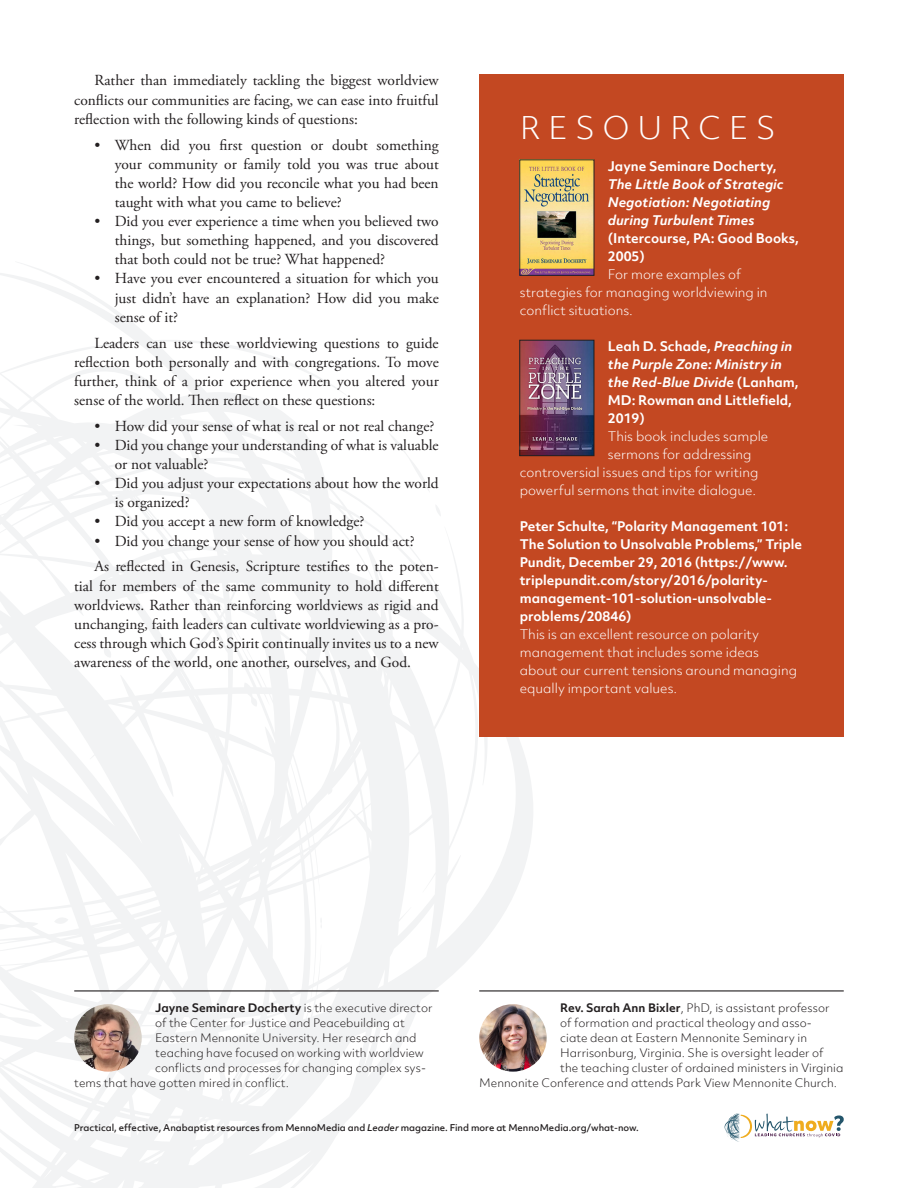
<style>
.page{position:relative;width:918px;height:1188px;background:#fff}
.page>*{position:absolute;margin:0;border:0;box-sizing:border-box;transform-origin:0 0}
.Sidebar_Title_Large{font:300 30px "Objektiv Mk 2";letter-spacing:.25em;color:#fff}
.Main_Body{font:15.3px/19.2px "Adobe Garamond Pro";color:#231f20;text-align:justify}
.Sidebar_Body{font:300 12.75px/18px "Objektiv Mk 2";color:#fff}
.Sidebar_Body-2{font:italic 700 12.75px/18px "Objektiv Mk 2";color:#fff}
.Sidebar_Body-3{font:700 12.75px/18px "Objektiv Mk 2";color:#fff}
.Author_Bio{font:300 11.25px "Objektiv Mk 2";color:#231f20}
.t1{font:500 9px "Objektiv Mk 2";color:#231f20}
.s1{font-style:normal}
.s2{font-weight:700}
.s3{font-style:italic}
</style>
<div class="page">
<svg style="left:0;top:263px;width:533px;height:925px"></svg>
<svg style="left:725px;top:1114px;width:119px;height:28px"></svg>
<div style="left:479px;top:74px;width:365px;height:663px;background:#c34822"></div>
<hr style="left:74px;top:990px;width:365px;height:2px;background:#231f20">
<hr style="left:479px;top:990px;width:365px;height:2px;background:#231f20">
<img style="left:74px;top:1004px;width:68px;height:68px;border-radius:34px">
<img style="left:479px;top:1004px;width:68px;height:68px;border-radius:34px">
<img style="left:521px;top:342px;width:71px;height:112px">
<div style="left:519px;top:340px;width:75px;height:116px;border:1px solid #231f20"></div>
<img style="left:521px;top:161px;width:71px;height:113px">
<div style="left:519px;top:159px;width:75px;height:117px;border:1px solid #231f20"></div>
<p class="Main_Body" style="left:74px;top:71px;width:366px;text-indent:20px">Rather than immediately tackling the biggest worldview conflicts our communities are facing, we can ease into fruitful reflection with the following kinds of questions:</p>
<p class="Main_Body" style="left:115px;top:136px;width:325px;text-indent:-20px">• When did you first question or doubt something your community or family told you was true about the world? How did you reconcile what you had been taught with what you came to believe?</p>
<p class="Main_Body" style="left:115px;top:212px;width:326px;text-indent:-20px">• Did you ever experience a time when you believed two things, but something happened, and you discovered that both could not be true? What happened?</p>
<p class="Main_Body" style="left:115px;top:269px;width:326px;text-indent:-20px">• Have you ever encountered a situation for which you just didn’t have an explanation? How did you make sense of it?</p>
<p class="Main_Body" style="left:74px;top:334px;width:366px;text-indent:20px">Leaders can use these worldviewing questions to guide reflection both personally and with congregations. To move further, think of a prior experience when you altered your sense of the world. Then reflect on these questions:</p>
<p class="Main_Body" style="left:94px;top:417px;width:341px">• How did your sense of what is real or not real change?</p>
<p class="Main_Body" style="left:115px;top:436px;width:325px;text-indent:-20px">• Did you change your understanding of what is valuable or not valuable?</p>
<p class="Main_Body" style="left:115px;top:474px;width:326px;text-indent:-20px">• Did you adjust your expectations about how the world is organized?</p>
<p class="Main_Body" style="left:94px;top:512px;width:272px">• Did you accept a new form of knowledge?</p>
<p class="Main_Body" style="left:94px;top:532px;width:322px">• Did you change your sense of how you should act?</p>
<p class="Main_Body" style="left:74px;top:557px;width:366px;text-indent:20px">As reflected in Genesis, Scripture testifies to the poten&shy;tial for members of the same community to hold different worldviews. Rather than reinforcing worldviews as rigid and unchanging, faith leaders can cultivate worldviewing as a pro&shy;cess through which God’s Spirit continually invites us to a new awareness of the world, one another, ourselves, and God.</p>
<p class="Sidebar_Title_Large" style="left:520px;top:107px;width:258px">RESOURCES</p>
<p class="Sidebar_Body-2" style="left:608px;top:156px;width:193px"><span class="s1">Jayne Seminare Docherty,<br></span>The Little Book of Strategic<br>Negotiation: Negotiating during Turbulent Times <span class="s1">(Intercourse, PA: Good Books,<br>2005)</span></p>
<p class="Sidebar_Body" style="left:520px;top:265px;width:249px;text-indent:88px">For more examples of strategies for managing worldviewing in conflict situations.</p>
<p class="Sidebar_Body-2" style="left:608px;top:336px;width:192px"><span class="s1">Leah D. Schade,</span> Preaching in the Purple Zone: Ministry in the Red-Blue Divide <span class="s1">(Lanham,<br>MD: Rowman and Littlefield,<br>2019)</span></p>
<p class="Sidebar_Body" style="left:608px;top:427px;width:162px">This book includes sample</p>
<p class="Sidebar_Body" style="left:608px;top:445px;width:145px">sermons for addressing</p>
<p class="Sidebar_Body" style="left:520px;top:463px;width:240px">controversial issues and tips for writing</p>
<p class="Sidebar_Body" style="left:520px;top:481px;width:238px">powerful sermons that invite dialogue.</p>
<p class="Sidebar_Body-3" style="left:520px;top:516px;width:284px">Peter Schulte, “Polarity Management 101:<br>The Solution to Unsolvable Problems,” Triple Pundit, December 29, 2016 (https://www. triplepundit.com/story/2016/polarity&shy;management-101-solution-unsolvable&shy;problems/20846)</p>
<p class="Sidebar_Body" style="left:520px;top:625px;width:279px">This is an excellent resource on polarity management that includes some ideas about our current tensions around managing equally important values.</p>
<p class="Author_Bio" style="left:155px;top:1000px;width:279px"><span class="s2">Jayne Seminare Docherty</span> is the executive director</p>
<p class="Author_Bio" style="left:155px;top:1015px;width:251px">of the Center for Justice and Peacebuilding at</p>
<p class="Author_Bio" style="left:155px;top:1030px;width:263px">Eastern Mennonite University. Her research and</p>
<p class="Author_Bio" style="left:155px;top:1045px;width:270px">teaching have focused on working with worldview</p>
<p class="Author_Bio" style="left:155px;top:1060px;width:272px">conflicts and processes for changing complex sys-</p>
<p class="Author_Bio" style="left:74px;top:1075px;width:216px">tems that have gotten mired in conflict.</p>
<p class="Author_Bio" style="left:560px;top:1000px;width:271px"><span class="s2">Rev. Sarah Ann Bixler</span>, PhD, is assistant professor</p>
<p class="Author_Bio" style="left:560px;top:1015px;width:253px">of formation and practical theology and asso-</p>
<p class="Author_Bio" style="left:560px;top:1030px;width:248px">ciate dean at Eastern Mennonite Seminary in</p>
<p class="Author_Bio" style="left:560px;top:1045px;width:265px">Harrisonburg, Virginia. She is oversight leader of</p>
<p class="Author_Bio" style="left:560px;top:1060px;width:285px">the teaching cluster of ordained ministers in Virginia</p>
<p class="Author_Bio" style="left:479px;top:1075px;width:359px">Mennonite Conference and attends Park View Mennonite Church.</p>
<p class="t1" style="left:74px;top:1121px;width:566px">Practical, effective, Anabaptist resources from MennoMedia and <span class="s3">Leader</span> magazine. Find more at MennoMedia.org/what-now.</p>
</div>
